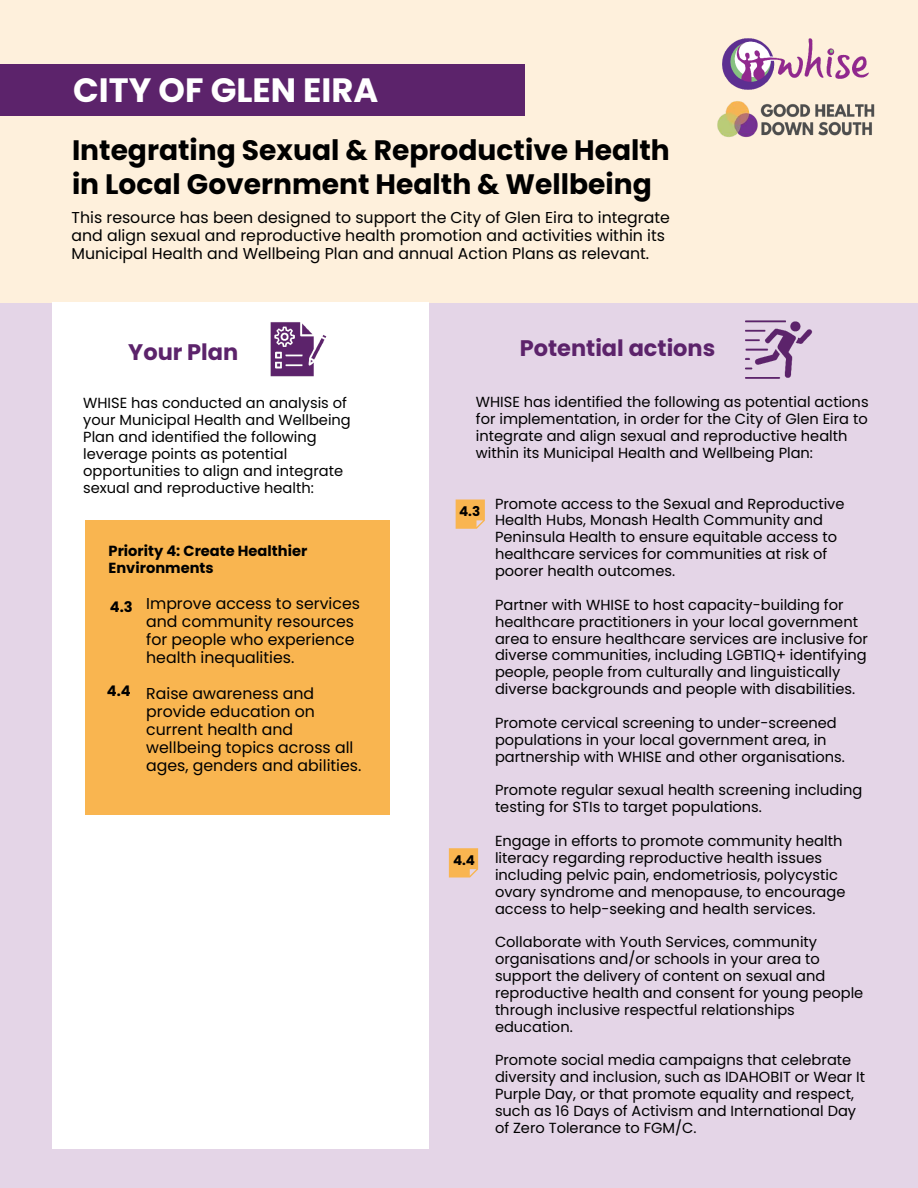
<style>
.page{position:relative;width:918px;height:1188px;background:#e4d5e7}
.page>*{position:absolute;margin:0;border:0;box-sizing:border-box;transform-origin:0 0}
.t1{font:700 33.75px "Poppins";color:#fff}
.t2{font:700 28.2px/33.8px "Poppins";color:#000}
.t3{font:700 22.5px "Poppins";color:#5c236b}
.t4{font:15.75px/18px "Poppins";color:#000}
.t5{font:14.7px/16.8px "Poppins";color:#000}
.t6{font:700 14.7px/16.8px "Poppins";color:#000}
.t7{font:700 13.5px "Poppins";color:#000}
</style>
<div class="page">
<div style="left:0;top:0;width:918px;height:303px;background:#fef0dc"></div>
<div style="left:0;top:64px;width:524px;height:52px;background:#5c236b"></div>
<div style="left:52px;top:303px;width:377px;height:846px;background:#fff"></div>
<svg style="left:456px;top:500px;width:29px;height:29px"></svg>
<svg style="left:449px;top:848px;width:29px;height:30px"></svg>
<div style="left:86px;top:520px;width:304px;height:294px;background:#f9b550"></div>
<img style="left:722px;top:38px;width:146px;height:52px">
<img style="left:270px;top:322px;width:57px;height:55px">
<img style="left:745px;top:320px;width:68px;height:59px">
<img style="left:717px;top:101px;width:158px;height:37px">
<h1 class="t1" style="left:73px;top:71px;width:307px">CITY OF GLEN EIRA</h1>
<h2 class="t2" style="left:72px;top:133px;width:599px">Integrating Sexual &amp; Reproductive Health in Local Government Health &amp; Wellbeing</h2>
<p class="t4" style="left:72px;top:208px;width:600px">This resource has been designed to support the City of Glen Eira to integrate and align sexual and reproductive health promotion and activities within its<br>Municipal Health and Wellbeing Plan and annual Action Plans as relevant.</p>
<h3 class="t3" style="left:128px;top:339px;width:112px">Your Plan</h3>
<p class="t5" style="left:83px;top:395px;width:269px">WHISE has conducted an analysis of your Municipal Health and Wellbeing Plan and identified the following leverage points as potential opportunities to align and integrate sexual and reproductive health:</p>
<p class="t6" style="left:109px;top:542px;width:200px">Priority 4: Create Healthier<br>Environments</p>
<p class="t6" style="left:110px;top:599px;width:24px">4.3</p>
<p class="t4" style="left:146px;top:594px;width:215px">Improve access to services and community resources for people who experience health inequalities.</p>
<p class="t4" style="left:146px;top:684px;width:217px">Raise awareness and provide education on current health and wellbeing topics across all ages, genders and abilities.</p>
<p class="t6" style="left:107px;top:683px;width:25px">4.4</p>
<h3 class="t3" style="left:520px;top:335px;width:197px">Potential actions</h3>
<p class="t5" style="left:476px;top:394px;width:394px">WHISE has identified the following as potential actions for implementation, in order for the City of Glen Eira to integrate and align sexual and reproductive health within its Municipal Health and Wellbeing Plan:</p>
<p class="t7" style="left:459px;top:504px;width:23px">4.3</p>
<p class="t7" style="left:453px;top:853px;width:24px">4.4</p>
<p class="t5" style="left:495px;top:495px;width:351px">Promote access to the Sexual and Reproductive Health Hubs, Monash Health Community and Peninsula Health to ensure equitable access to healthcare services for communities at risk of poorer health outcomes.</p>
<p class="t5" style="left:495px;top:596px;width:375px">Partner with WHISE to host capacity-building for healthcare practitioners in your local government area to ensure healthcare services are inclusive for diverse communities, including LGBTIQ+ identifying people, people from culturally and linguistically diverse backgrounds and people with disabilities.</p>
<p class="t5" style="left:495px;top:714px;width:351px">Promote cervical screening to under-screened populations in your local government area, in partnership with WHISE and other organisations.</p>
<p class="t5" style="left:495px;top:782px;width:369px">Promote regular sexual health screening including testing for STIs to target populations.</p>
<p class="t5" style="left:495px;top:833px;width:352px">Engage in efforts to promote community health literacy regarding reproductive health issues including pelvic pain, endometriosis, polycystic ovary syndrome and menopause, to encourage access to help-seeking and health services.</p>
<p class="t5" style="left:495px;top:934px;width:370px">Collaborate with Youth Services, community organisations and/or schools in your area to support the delivery of content on sexual and reproductive health and consent for young people through inclusive respectful relationships education.</p>
<p class="t5" style="left:495px;top:1052px;width:372px">Promote social media campaigns that celebrate diversity and inclusion, such as IDAHOBIT or Wear It Purple Day, or that promote equality and respect, such as 16 Days of Activism and International Day of Zero Tolerance to FGM/C.</p>
</div>
